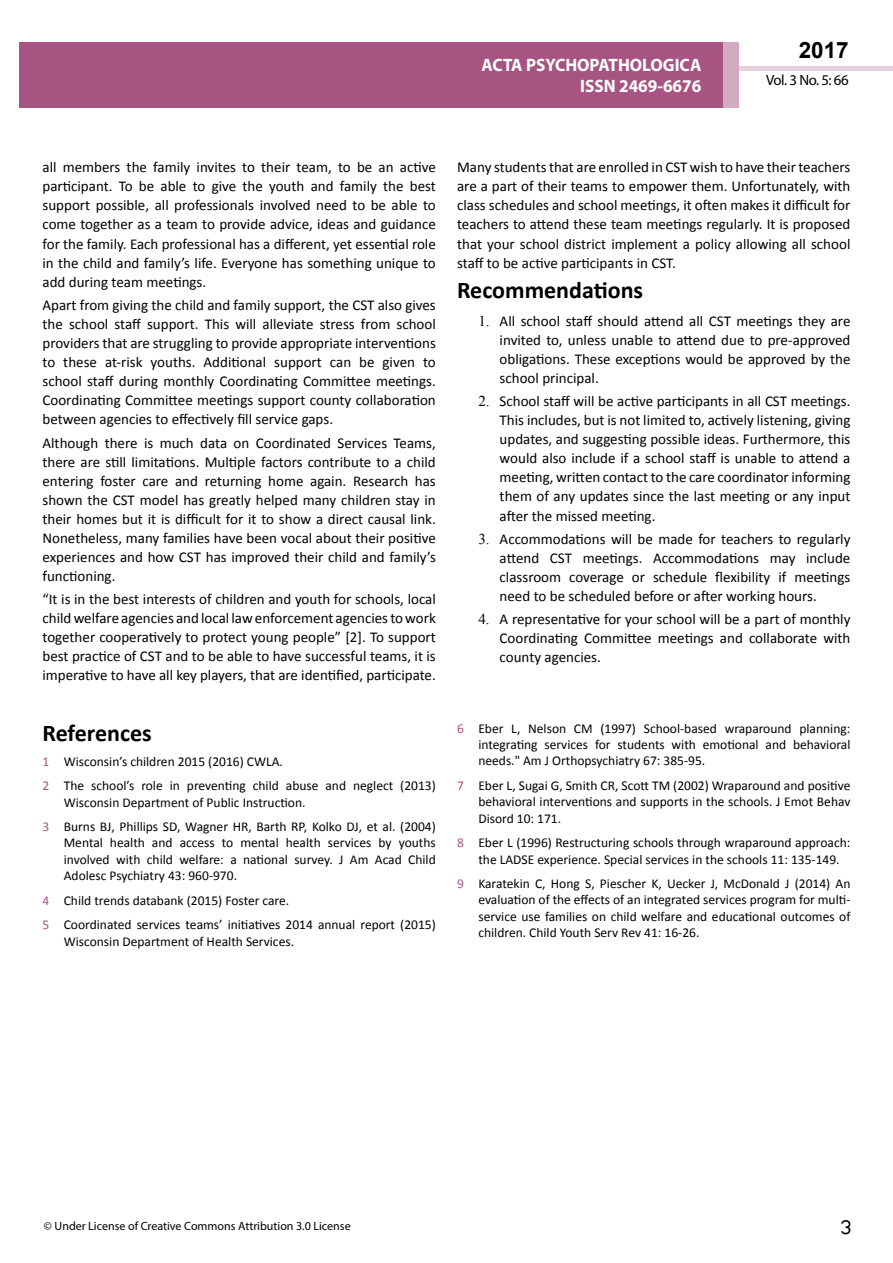
<style>
.page{position:relative;width:893px;height:1263px;background:#fff}
.page>*{position:absolute;margin:0;border:0;box-sizing:border-box;transform-origin:0 0}
.t1{font:25.5px "Tunga";color:#000}
.t2{font:700 24px "Calibri";color:#000}
.t3{font:700 22.5px "Arial";color:#000}
.t4{font:700 18px/21.6px "Myriad Pro";color:#fff;text-align:right;scale:.96 1}
.t5{font:15px/19px "Calibri";color:#000;text-align:justify}
.t6{font:14.85px "Myriad Pro";letter-spacing:-.03em;color:#000}
.t7{font:13.5px/16.2px "Calibri";color:#000}
.t8{font:12px "Myriad Pro";color:#000}
.s1{color:#a75483}
.s2{font-family:"Times New Roman"}
</style>
<div class="page">
<div style="left:722px;top:66px;width:171px;height:5px;background:#e6d1dd"></div>
<div style="left:19px;top:42px;width:706px;height:66px;background:#a75483"></div>
<div style="left:724px;top:42px;width:15px;height:66px;background:#d2aac1"></div>
<p class="t4" style="left:482px;top:53px;width:230px">ACTA PSYCHOPATHOLOGICA<br>ISSN 2469-6676</p>
<h3 class="t3" style="left:799px;top:35px;width:52px">2017</h3>
<p class="t6" style="left:766px;top:71px;width:84px">Vol. 3 No. 5: 66</p>
<p class="t5" style="left:43px;top:158px;width:395px">all members the family invites to their team, to be an active participant. To be able to give the youth and family the best support possible, all professionals involved need to be able to come together as a team to provide advice, ideas and guidance for the family. Each professional has a different, yet essential role in the child and family’s life. Everyone has something unique to add during team meetings.</p>
<p class="t5" style="left:43px;top:295px;width:395px">Apart from giving the child and family support, the CST also gives the school staff support. This will alleviate stress from school providers that are struggling to provide appropriate interventions to these at-risk youths. Additional support can be given to school staff during monthly Coordinating Committee meetings.<br>Coordinating Committee meetings support county collaboration between agencies to effectively fill service gaps.</p>
<p class="t5" style="left:43px;top:433px;width:395px">Although there is much data on Coordinated Services Teams, there are still limitations. Multiple factors contribute to a child entering foster care and returning home again. Research has shown the CST model has greatly helped many children stay in their homes but it is difficult for it to show a direct causal link.<br>Nonetheless, many families have been vocal about their positive experiences and how CST has improved their child and family’s functioning.</p>
<p class="t5" style="left:43px;top:590px;width:395px">“It is in the best interests of children and youth for schools, local child welfare agencies and local law enforcement agencies to work together cooperatively to protect young people” [2]. To support best practice of CST and to be able to have successful teams, it is imperative to have all key players, that are identified, participate.</p>
<h2 class="t2" style="left:43px;top:718px;width:111px">References</h2>
<p class="t7" style="left:43px;top:749px;width:395px;line-height:24.8px"><span class="s1">1</span> Wisconsin’s children 2015 (2016) CWLA.<br><span class="s1">2</span> The school’s role in preventing child abuse and neglect (2013)</p>
<p class="t7" style="left:43px;top:790px;width:395px;line-height:24.8px;text-indent:21px">Wisconsin Department of Public Instruction.<br><span class="s1">3</span> Burns BJ, Phillips SD, Wagner HR, Barth RP, Kolko DJ, et al. (2004)</p>
<p class="t7" style="left:64px;top:835px;width:374px;text-align:justify">Mental health and access to mental health services by youths involved with child welfare: a national survey. J Am Acad Child Adolesc Psychiatry 43: 960-970.</p>
<p class="t7" style="left:43px;top:888px;width:395px;line-height:24.8px"><span class="s1">4</span> Child trends databank (2015) Foster care.<br><span class="s1">5</span> Coordinated services teams’ initiatives 2014 annual report (2015)</p>
<p class="t7" style="left:64px;top:933px;width:232px">Wisconsin Department of Health Services.</p>
<p class="t5" style="left:457px;top:158px;width:395px">Many students that are enrolled in CST wish to have their teachers are a part of their teams to empower them. Unfortunately, with class schedules and school meetings, it often makes it difficult for teachers to attend these team meetings regularly. It is proposed that your school district implement a policy allowing all school staff to be active participants in CST.</p>
<h2 class="t2" style="left:457px;top:275px;width:187px">Recommendations</h2>
<p class="t5" style="left:500px;top:311px;width:352px;text-indent:-21px"><span class="s2">1.</span> All school staff should attend all CST meetings they are invited to, unless unable to attend due to pre-approved obligations. These exceptions would be approved by the school principal.</p>
<p class="t5" style="left:500px;top:392px;width:352px;text-indent:-21px"><span class="s2">2.</span> School staff will be active participants in all CST meetings.<br>This includes, but is not limited to, actively listening, giving updates, and suggesting possible ideas. Furthermore, this would also include if a school staff is unable to attend a meeting, written contact to the care coordinator informing them of any updates since the last meeting or any input after the missed meeting.</p>
<p class="t5" style="left:500px;top:529px;width:352px;text-indent:-21px"><span class="s2">3.</span> Accommodations will be made for teachers to regularly attend CST meetings. Accommodations may include classroom coverage or schedule flexibility if meetings need to be scheduled before or after working hours.</p>
<p class="t5" style="left:500px;top:610px;width:352px;text-indent:-21px"><span class="s2">4.</span> A representative for your school will be a part of monthly Coordinating Committee meetings and collaborate with county agencies.</p>
<p class="t7" style="left:478px;top:720px;width:374px;text-align:justify;text-indent:-21px"><span class="s1">6</span> Eber L, Nelson CM (1997) School-based wraparound planning: integrating services for students with emotional and behavioral needs." Am J Orthopsychiatry 67: 385-95.</p>
<p class="t7" style="left:478px;top:778px;width:374px;text-align:justify;text-indent:-21px"><span class="s1">7</span> Eber L, Sugai G, Smith CR, Scott TM (2002) Wraparound and positive behavioral interventions and supports in the schools. J Emot Behav Disord 10: 171.</p>
<p class="t7" style="left:478px;top:835px;width:374px;text-indent:-21px"><span class="s1">8</span> Eber L (1996) Restructuring schools through wraparound approach: the LADSE experience. Special services in the schools 11: 135-149.</p>
<p class="t7" style="left:478px;top:876px;width:374px;text-align:justify;text-indent:-21px"><span class="s1">9</span> Karatekin C, Hong S, Piescher K, Uecker J, McDonald J (2014) An evaluation of the effects of an integrated services program for multi&shy;service use families on child welfare and educational outcomes of children. Child Youth Serv Rev 41: 16-26.</p>
<p class="t8" style="left:44px;top:1218px;width:308px">© Under License of Creative Commons Attribution 3.0 License</p>
<h1 class="t1" style="left:840px;top:1210px;width:13px">3</h1>
</div>
